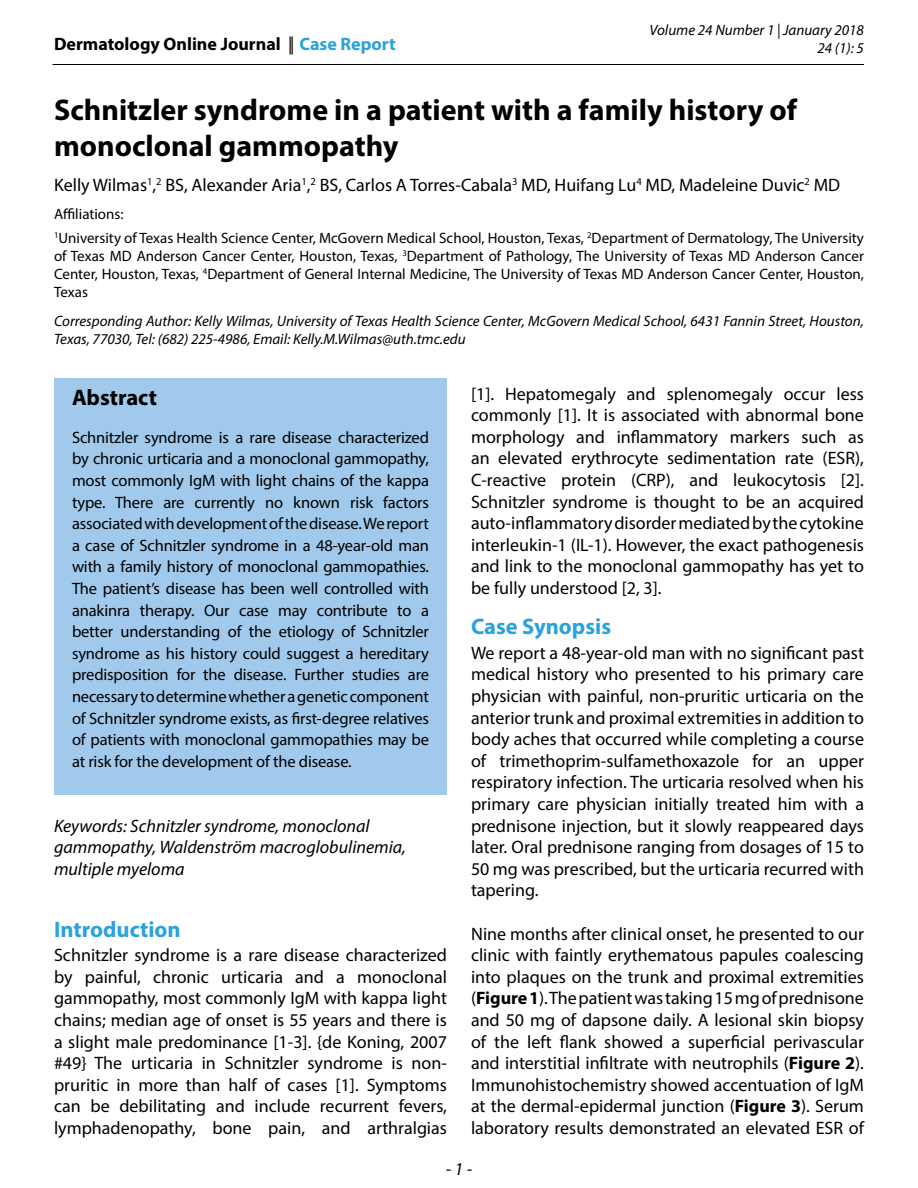
<style>
.page{position:relative;width:918px;height:1188px;background:#fff}
.page>*{position:absolute;margin:0;border:0;box-sizing:border-box;transform-origin:0 0}
.t1{font:700 30px/36px "Myriad Pro";color:#000}
.Sub_title_Color{font:700 22.5px "Myriad Pro";color:#2aa2db}
.Sub_title_Abstract{font:700 22.5px "Myriad Pro";color:#000}
.Body_text{font:18px/21.6px "Myriad Pro";color:#000;text-align:justify}
.Keywords{font:italic 18px/21.6px "Myriad Pro";color:#000}
.Author_line_1{font:18px "Myriad Pro";color:#000}
.t2{font:700 18px "Myriad Pro";color:#000}
.Body_text_Abstract{font:16.5px/21.6px "Myriad Pro";letter-spacing:-.01em;color:#000;text-align:justify}
.Affiliations_1{font:15px/18px "Myriad Pro";color:#000;text-align:justify}
.Corresponding_author{font:italic 15px/18px "Myriad Pro";color:#000;text-align:right}
.s1{font-weight:400}
.s2{color:#2aa2db}
.s3{font-weight:700}
</style>
<div class="page">
<hr style="left:52px;top:64px;width:812px;height:1px;background:#000">
<div style="left:54px;top:378px;width:393px;height:417px;background:#a0c9eb"></div>
<p class="t2" style="left:54px;top:32px;width:343px">Dermatology Online Journal <span class="s1">||</span> <span class="s2">Case Report</span></p>
<p class="Corresponding_author" style="left:649px;top:20px;width:216px">Volume 24 Number 1 | January 2018<br>24 (1): 5</p>
<p class="t1" style="left:54px;top:91px;width:744px">Schnitzler syndrome in a patient with a family history of monoclonal gammopathy</p>
<p class="Author_line_1" style="left:54px;top:173px;width:788px">Kelly Wilmas<sup>1</sup>,<sup>2</sup> BS, Alexander Aria<sup>1</sup>,<sup>2</sup> BS, Carlos A Torres-Cabala<sup>3</sup> MD, Huifang Lu<sup>4</sup> MD, Madeleine Duvic<sup>2</sup> MD</p>
<p class="Affiliations_1" style="left:54px;top:205px;width:71px">Affiliations:</p>
<p class="Affiliations_1" style="left:54px;top:229px;width:812px"><sup>1</sup>University of Texas Health Science Center, McGovern Medical School, Houston, Texas, <sup>2</sup>Department of Dermatology, The University of Texas MD Anderson Cancer Center, Houston, Texas, <sup>3</sup>Department of Pathology, The University of Texas MD Anderson Cancer Center, Houston, Texas, <sup>4</sup>Department of General Internal Medicine, The University of Texas MD Anderson Cancer Center, Houston, Texas</p>
<p class="Corresponding_author" style="left:54px;top:311px;width:812px;text-align:left">Corresponding Author: Kelly Wilmas, University of Texas Health Science Center, McGovern Medical School, 6431 Fannin Street, Houston,<br>Texas, 77030, Tel: (682) 225-4986, Email: Kelly.M.Wilmas@uth.tmc.edu</p>
<p class="Sub_title_Abstract" style="left:72px;top:383px;width:87px">Abstract</p>
<p class="Body_text_Abstract" style="left:72px;top:426px;width:359px">Schnitzler syndrome is a rare disease characterized by chronic urticaria and a monoclonal gammopathy, most commonly IgM with light chains of the kappa type. There are currently no known risk factors associated with development of the disease. We report a case of Schnitzler syndrome in a 48-year-old man with a family history of monoclonal gammopathies.<br>The patient’s disease has been well controlled with anakinra therapy. Our case may contribute to a better understanding of the etiology of Schnitzler syndrome as his history could suggest a hereditary predisposition for the disease. Further studies are necessary to determine whether a genetic component of Schnitzler syndrome exists, as first-degree relatives of patients with monoclonal gammopathies may be at risk for the development of the disease.</p>
<p class="Keywords" style="left:54px;top:814px;width:354px">Keywords: Schnitzler syndrome, monoclonal gammopathy, Waldenström macroglobulinemia, multiple myeloma</p>
<p class="Sub_title_Color" style="left:54px;top:914px;width:128px">Introduction</p>
<p class="Body_text" style="left:54px;top:944px;width:395px">Schnitzler syndrome is a rare disease characterized by painful, chronic urticaria and a monoclonal gammopathy, most commonly IgM with kappa light chains; median age of onset is 55 years and there is a slight male predominance [1-3]. {de Koning, 2007 #49} The urticaria in Schnitzler syndrome is non&shy;pruritic in more than half of cases [1]. Symptoms can be debilitating and include recurrent fevers, lymphadenopathy, bone pain, and arthralgias</p>
<p class="Body_text" style="left:471px;top:382px;width:395px">[1]. Hepatomegaly and splenomegaly occur less commonly [1]. It is associated with abnormal bone morphology and inflammatory markers such as an elevated erythrocyte sedimentation rate (ESR), C-reactive protein (CRP), and leukocytosis [2].<br>Schnitzler syndrome is thought to be an acquired auto-inflammatory disorder mediated by the cytokine interleukin-1 (IL-1). However, the exact pathogenesis and link to the monoclonal gammopathy has yet to be fully understood [2, 3].</p>
<p class="Sub_title_Color" style="left:471px;top:612px;width:142px">Case Synopsis</p>
<p class="Body_text" style="left:471px;top:642px;width:395px">We report a 48-year-old man with no significant past medical history who presented to his primary care physician with painful, non-pruritic urticaria on the anterior trunk and proximal extremities in addition to body aches that occurred while completing a course of trimethoprim-sulfamethoxazole for an upper respiratory infection. The urticaria resolved when his primary care physician initially treated him with a prednisone injection, but it slowly reappeared days later. Oral prednisone ranging from dosages of 15 to 50 mg was prescribed, but the urticaria recurred with tapering.</p>
<p class="Body_text" style="left:471px;top:922px;width:395px">Nine months after clinical onset, he presented to our clinic with faintly erythematous papules coalescing into plaques on the trunk and proximal extremities (<span class="s3">Figure 1</span>). The patient was taking 15 mg of prednisone and 50 mg of dapsone daily. A lesional skin biopsy of the left flank showed a superficial perivascular and interstitial infiltrate with neutrophils (<span class="s3">Figure 2</span>).<br>Immunohistochemistry showed accentuation of IgM at the dermal-epidermal junction (<span class="s3">Figure 3</span>). Serum laboratory results demonstrated an elevated ESR of</p>
<p class="Keywords" style="left:446px;top:1157px;width:28px">- 1 -</p>
</div>
